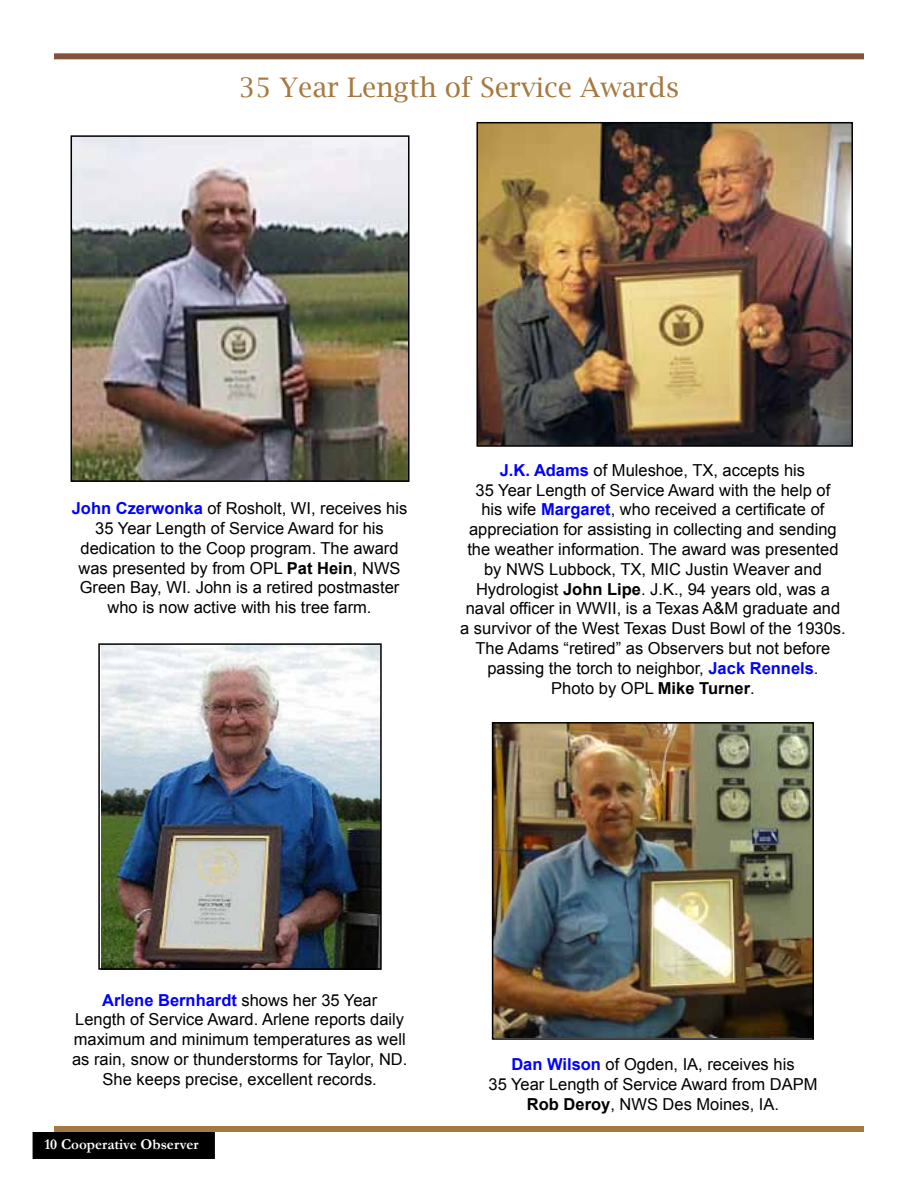
<style>
.page{position:relative;width:918px;height:1188px;background:#fff}
.page>*{position:absolute;margin:0;border:0;box-sizing:border-box;transform-origin:0 0}
.t1{font:27px "Lucida Bright";color:#a5793f}
.t2{font:16.5px/19.8px "Arial";color:#000;text-align:center}
.t3{font:700 15px "Garamond";color:#fff}
.s1{font-weight:700;color:#00f}
.s2{font-weight:700}
</style>
<div class="page">
<div style="left:33px;top:1133px;width:181px;height:25px;background:#000"></div>
<div style="left:33px;top:1132px;width:182px;height:27px;border:2px solid #000"></div>
<div style="left:54px;top:1126px;width:810px;height:6px;background:#a5793f"></div>
<div style="left:54px;top:53px;width:810px;height:6px;background:#845339"></div>
<img style="left:74px;top:138px;width:333px;height:341px">
<div style="left:71px;top:135px;width:339px;height:347px;border:2px solid #000"></div>
<img style="left:101px;top:646px;width:278px;height:321px">
<div style="left:98px;top:643px;width:284px;height:327px;border:2px solid #000"></div>
<img style="left:495px;top:725px;width:316px;height:312px">
<div style="left:492px;top:722px;width:322px;height:318px;border:2px solid #000"></div>
<img style="left:479px;top:125px;width:371px;height:319px">
<div style="left:476px;top:122px;width:377px;height:325px;border:2px solid #000"></div>
<h1 class="t1" style="left:239px;top:71px;width:442px">35 Year Length of Service Awards</h1>
<p class="t2" style="left:72px;top:499px;width:337px"><span class="s1">John Czerwonka</span> of Rosholt, WI, receives his 35 Year Length of Service Award for his dedication to the Coop program. The award was presented by from OPL <span class="s2">Pat Hein</span>, NWS Green Bay, WI. John is a retired postmaster who is now active with his tree farm.</p>
<p class="t2" style="left:460px;top:460px;width:387px"><span class="s1">J.K. Adams</span> of Muleshoe, TX, accepts his<br>35 Year Length of Service Award with the help of<br>his wife <span class="s1">Margaret</span>, who received a certificate of appreciation for assisting in collecting and sending the weather information. The award was presented by NWS Lubbock, TX, MIC Justin Weaver and Hydrologist <span class="s2">John Lipe</span>. J.K., 94 years old, was a naval officer in WWII, is a Texas A&amp;M graduate and a survivor of the West Texas Dust Bowl of the 1930s.<br>The Adams “retired” as Observers but not before passing the torch to neighbor, <span class="s1">Jack Rennels</span>.<br>Photo by OPL <span class="s2">Mike Turner</span>.</p>
<p class="t2" style="left:72px;top:990px;width:337px"><span class="s1">Arlene Bernhardt</span> shows her 35 Year<br>Length of Service Award. Arlene reports daily maximum and minimum temperatures as well as rain, snow or thunderstorms for Taylor, ND.<br>She keeps precise, excellent records.</p>
<p class="t3" style="left:44px;top:1134px;width:156px">10 Cooperative Observer</p>
<p class="t2" style="left:489px;top:1055px;width:330px"><span class="s1">Dan Wilson</span> of Ogden, IA, receives his<br>35 Year Length of Service Award from DAPM<br><span class="s2">Rob Deroy</span>, NWS Des Moines, IA.</p>
</div>
